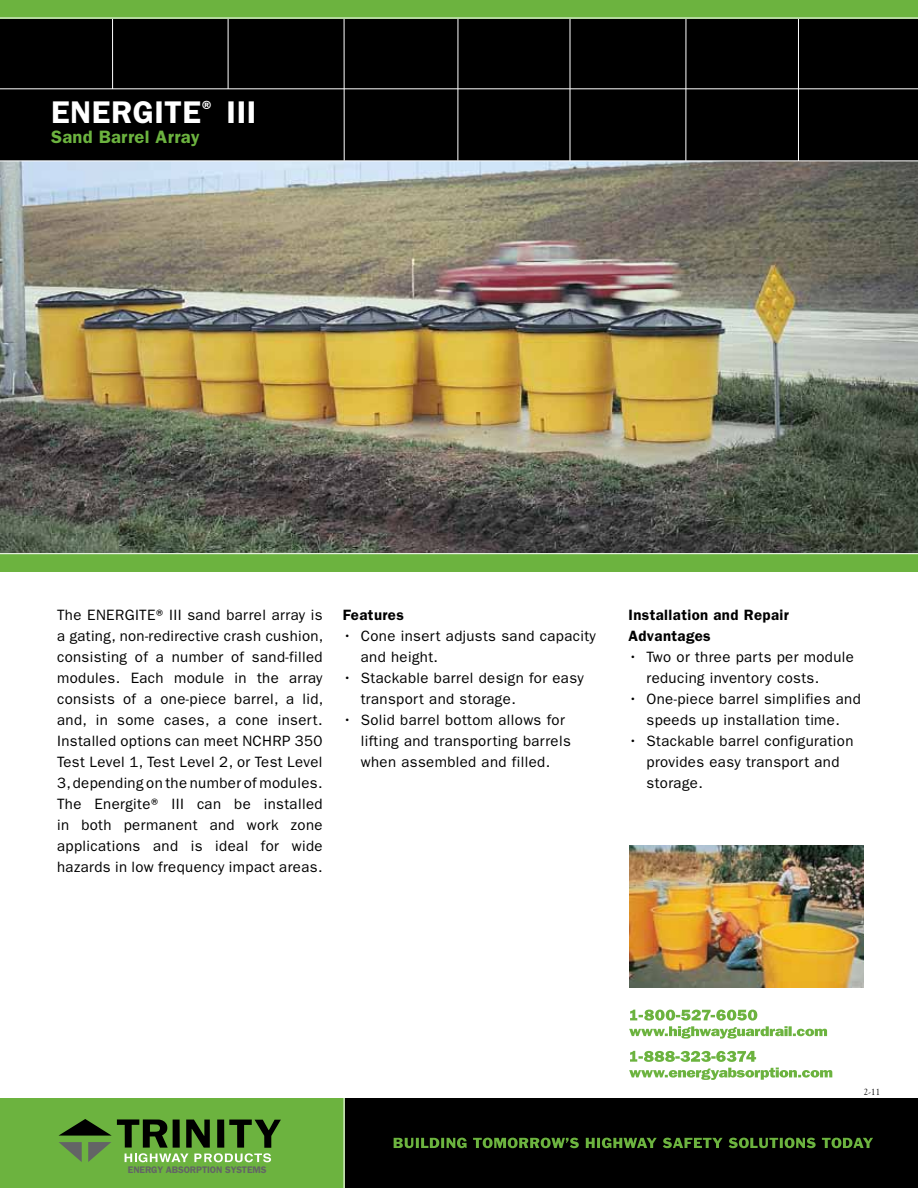
<style>
.page{position:relative;width:918px;height:1188px;background:#fff}
.page>*{position:absolute;margin:0;border:0;box-sizing:border-box;transform-origin:0 0}
.t1{font:600 31.5px "Franklin Gothic";letter-spacing:.015em;color:#fff}
.t2{font:600 18px "Franklin Gothic";letter-spacing:.015em;color:#6cb33f}
.t3{font:15px/21px "Franklin Gothic";letter-spacing:.025em;color:#000}
.t4{font:600 15px/21px "Franklin Gothic";letter-spacing:.025em;color:#000}
.t5{font:600 9.6px "Franklin Gothic";letter-spacing:-.01em;color:#636466}
.t6{font:9px "Goudy";color:#000}
</style>
<div class="page">
<img style="left:0;top:161px;width:918px;height:392px">
<div style="left:0;top:0;width:918px;height:161px;background:#000"></div>
<hr style="left:798px;top:11px;width:1px;height:150px;background:#fff">
<hr style="left:570px;top:18px;width:1px;height:143px;background:#fff">
<hr style="left:458px;top:0;width:1px;height:161px;background:#fff">
<hr style="left:344px;top:11px;width:1px;height:150px;background:#fff">
<hr style="left:228px;top:11px;width:1px;height:78px;background:#fff">
<hr style="left:112px;top:11px;width:1px;height:78px;background:#fff">
<hr style="left:686px;top:0;width:1px;height:161px;background:#fff">
<div style="left:0;top:0;width:918px;height:18px;background:#6cb33f"></div>
<hr style="left:0;top:18px;width:918px;height:1px;background:#fff">
<hr style="left:0;top:88px;width:918px;height:1px;background:#fff">
<img style="left:629px;top:845px;width:235px;height:143px">
<div style="left:344px;top:1099px;width:574px;height:89px;background:#000"></div>
<div style="left:0;top:1099px;width:344px;height:89px;background:#6cb33f"></div>
<svg style="left:59px;top:1119px;width:222px;height:43px"></svg>
<svg style="left:394px;top:1138px;width:479px;height:10px"></svg>
<hr style="left:344px;top:1083px;width:1px;height:105px;background:#fff">
<div style="left:0;top:554px;width:918px;height:18px;background:#6cb33f"></div>
<hr style="left:0;top:160px;width:918px;height:1px;background:#fff">
<svg style="left:629px;top:1068px;width:203px;height:12px"></svg>
<svg style="left:629px;top:1010px;width:198px;height:29px"></svg>
<svg style="left:630px;top:1051px;width:126px;height:11px"></svg>
<h1 class="t1" style="left:51px;top:94px;width:207px">ENERGITE<sup>®</sup> III</h1>
<p class="t2" style="left:51px;top:126px;width:150px">Sand Barrel Array</p>
<p class="t3" style="left:57px;top:605px;width:268px;text-align:justify">The ENERGITE® III sand barrel array is a gating, non-redirective crash cushion, consisting of a number of sand-filled modules. Each module in the array consists of a one-piece barrel, a lid, and, in some cases, a cone insert.<br>Installed options can meet NCHRP 350<br>Test Level 1, Test Level 2, or Test Level 3, depending on the number of modules.<br>The Energite® III can be installed in both permanent and work zone applications and is ideal for wide hazards in low frequency impact areas.</p>
<p class="t4" style="left:343px;top:605px;width:63px">Features</p>
<p class="t3" style="left:361px;top:626px;width:237px;text-indent:-18px">• Cone insert adjusts sand capacity and height.</p>
<p class="t3" style="left:361px;top:668px;width:225px;text-indent:-18px">• Stackable barrel design for easy transport and storage.</p>
<p class="t3" style="left:361px;top:710px;width:211px;text-indent:-18px">• Solid barrel bottom allows for lifting and transporting barrels when assembled and filled.</p>
<p class="t4" style="left:629px;top:605px;width:162px">Installation and Repair<br>Advantages</p>
<p class="t3" style="left:647px;top:647px;width:209px;text-indent:-18px">• Two or three parts per module reducing inventory costs.</p>
<p class="t3" style="left:629px;top:689px;width:234px;text-align:center">• One-piece barrel simplifies and speeds up installation time.</p>
<p class="t3" style="left:647px;top:731px;width:209px;text-indent:-18px">• Stackable barrel configuration provides easy transport and storage.</p>
<p class="t5" style="left:128px;top:1164px;width:140px">ENERGY ABSORPTION SYSTEMS</p>
<p class="t6" style="left:864px;top:1086px;width:18px">2-11</p>
</div>
